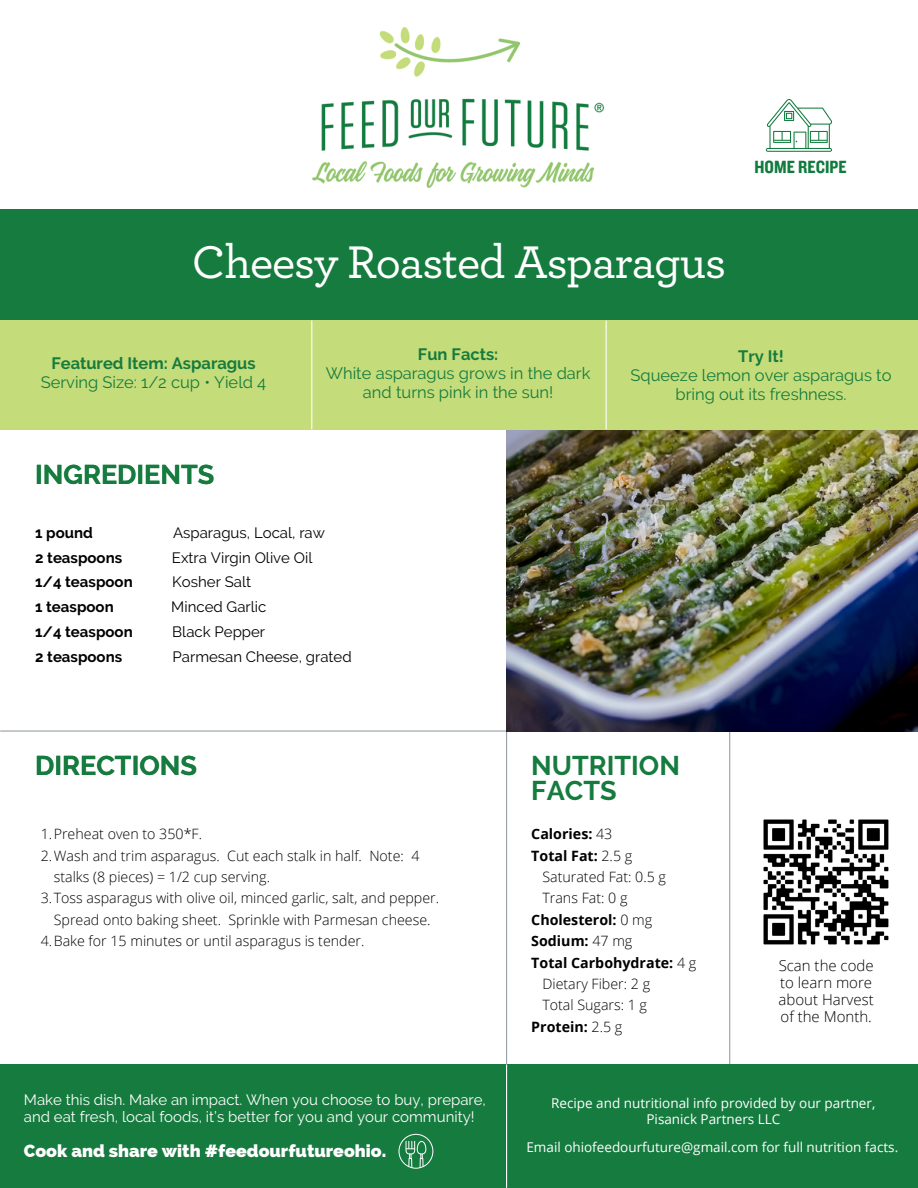
<style>
.page{position:relative;width:918px;height:1188px;background:#fff}
.page>*{position:absolute;margin:0;border:0;box-sizing:border-box;transform-origin:0 0}
.t1{font:500 48px "Archer";letter-spacing:-.025em;color:#fff}
.t2{font:700 27px/25.8px "Raleway";color:#167b3e}
.t3{font:18.3px "Knockout HTF50 Welterweight";letter-spacing:.005em;color:#107b3d}
.t4{font:800 17.7px "Raleway";color:#fff}
.t5{font:16.5px/19.2px "Raleway";color:#167b3e;text-align:center}
.t6{font:700 16.5px "Raleway";color:#167b3e}
.t7{font:15px/16.8px "Raleway";color:#fff}
.t8{font:15px "Raleway";color:#000}
.t9{font:700 15px "Raleway";color:#000}
.t10{font:300 15px/16.8px "Open Sans";color:#000;text-align:justify}
.t11{font:300 14.25px/21.3px "Open Sans";color:#000}
.t12{font:700 14.25px "Open Sans";color:#000}
.t13{font:13.5px/15.8px "Open Sans";color:#fff;text-align:center}
.s1{font-weight:300}
</style>
<div class="page">
<hr style="left:729px;top:437px;width:1px;height:750px;background:#97a0a4">
<hr style="left:1px;top:730px;width:916px;height:2px;background:#97a0a4">
<hr style="left:506px;top:731px;width:1px;height:456px;background:#97a0a4">
<img style="left:506px;top:429px;width:412px;height:303px">
<div style="left:0;top:1064px;width:918px;height:124px;background:#167b3e"></div>
<div style="left:0;top:210px;width:918px;height:110px;background:#167b3e"></div>
<div style="left:0;top:320px;width:918px;height:109px;background:#c4dc79"></div>
<hr style="left:311px;top:321px;width:1px;height:108px;background:#fff">
<hr style="left:606px;top:321px;width:1px;height:108px;background:#fff">
<img style="left:312px;top:28px;width:292px;height:159px">
<img style="left:763px;top:819px;width:126px;height:126px">
<hr style="left:506px;top:1065px;width:1px;height:122px;background:#fefefe">
<svg style="left:766px;top:99px;width:66px;height:53px"></svg>
<svg style="left:399px;top:1134px;width:34px;height:35px"></svg>
<p class="t1" style="left:192px;top:240px;width:536px">Cheesy Roasted Asparagus</p>
<p class="t3" style="left:754px;top:157px;width:94px">HOME RECIPE</p>
<p class="t6" style="left:51px;top:354px;width:206px">Featured Item: Asparagus</p>
<p class="t5" style="left:41px;top:373px;width:227px">Serving Size: 1/2 cup • Yield 4</p>
<p class="t2" style="left:35px;top:461px;width:181px">INGREDIENTS</p>
<p class="t6" style="left:418px;top:344px;width:82px">Fun Facts:</p>
<p class="t5" style="left:326px;top:363px;width:266px">White asparagus grows in the dark and turns pink in the sun!</p>
<p class="t9" style="left:35px;top:524px;width:59px">1 pound</p>
<p class="t8" style="left:173px;top:524px;width:153px">Asparagus, Local, raw</p>
<p class="t9" style="left:35px;top:548px;width:89px">2 teaspoons</p>
<p class="t8" style="left:172px;top:548px;width:142px">Extra Virgin Olive Oil</p>
<p class="t9" style="left:35px;top:573px;width:99px">1/4 teaspoon</p>
<p class="t8" style="left:172px;top:573px;width:80px">Kosher Salt</p>
<p class="t9" style="left:35px;top:598px;width:80px">1 teaspoon</p>
<p class="t8" style="left:171px;top:598px;width:97px">Minced Garlic</p>
<p class="t9" style="left:35px;top:623px;width:99px">1/4 teaspoon</p>
<p class="t8" style="left:172px;top:623px;width:94px">Black Pepper</p>
<p class="t9" style="left:35px;top:647px;width:89px">2 teaspoons</p>
<p class="t8" style="left:173px;top:647px;width:181px">Parmesan Cheese, grated</p>
<p class="t6" style="left:738px;top:346px;width:47px">Try It!</p>
<p class="t5" style="left:631px;top:366px;width:263px">Squeeze lemon over asparagus to bring out its freshness.</p>
<p class="t2" style="left:35px;top:752px;width:163px">DIRECTIONS</p>
<p class="t2" style="left:531px;top:752px;width:150px">NUTRITION<br>FACTS</p>
<p class="t11" style="left:41px;top:823px;width:163px">1.Preheat oven to 350*F.</p>
<p class="t11" style="left:54px;top:845px;width:367px;text-indent:-13px">2.Wash and trim asparagus. Cut each stalk in half. Note: 4 stalks (8 pieces) = 1/2 cup serving.</p>
<p class="t11" style="left:41px;top:887px;width:400px;text-align:center">3.Toss asparagus with olive oil, minced garlic, salt, and pepper.<br>Spread onto baking sheet. Sprinkle with Parmesan cheese.</p>
<p class="t11" style="left:41px;top:930px;width:325px">4.Bake for 15 minutes or until asparagus is tender.</p>
<p class="t12" style="left:531px;top:824px;width:83px">Calories: <span class="s1">43</span></p>
<p class="t12" style="left:531px;top:845px;width:102px">Total Fat: <span class="s1">2.5 g</span></p>
<p class="t11" style="left:542px;top:866px;width:125px">Saturated Fat: 0.5 g</p>
<p class="t11" style="left:542px;top:887px;width:87px">Trans Fat: 0 g</p>
<p class="t12" style="left:531px;top:910px;width:122px">Cholesterol: <span class="s1">0 mg</span></p>
<p class="t12" style="left:531px;top:931px;width:103px">Sodium: <span class="s1">47 mg</span></p>
<p class="t12" style="left:531px;top:952px;width:166px">Total Carbohydrate: <span class="s1">4 g</span></p>
<p class="t11" style="left:542px;top:973px;width:109px">Dietary Fiber: 2 g</p>
<p class="t11" style="left:542px;top:994px;width:106px">Total Sugars: 1 g</p>
<p class="t12" style="left:531px;top:1016px;width:93px">Protein: <span class="s1">2.5 g</span></p>
<p class="t10" style="left:779px;top:957px;width:97px">Scan the code to learn more about Harvest of the Month.</p>
<p class="t7" style="left:24px;top:1092px;width:464px">Make this dish. Make an impact. When you choose to buy, prepare, and eat fresh, local foods, it’s better for you and your community!</p>
<p class="t4" style="left:24px;top:1140px;width:364px">Cook and share with #feedourfutureohio.</p>
<p class="t13" style="left:551px;top:1095px;width:326px">Recipe and nutritional info provided by our partner,<br>Pisanick Partners LLC</p>
<p class="t13" style="left:526px;top:1139px;width:373px">Email ohiofeedourfuture@gmail.com for full nutrition facts.</p>
</div>
